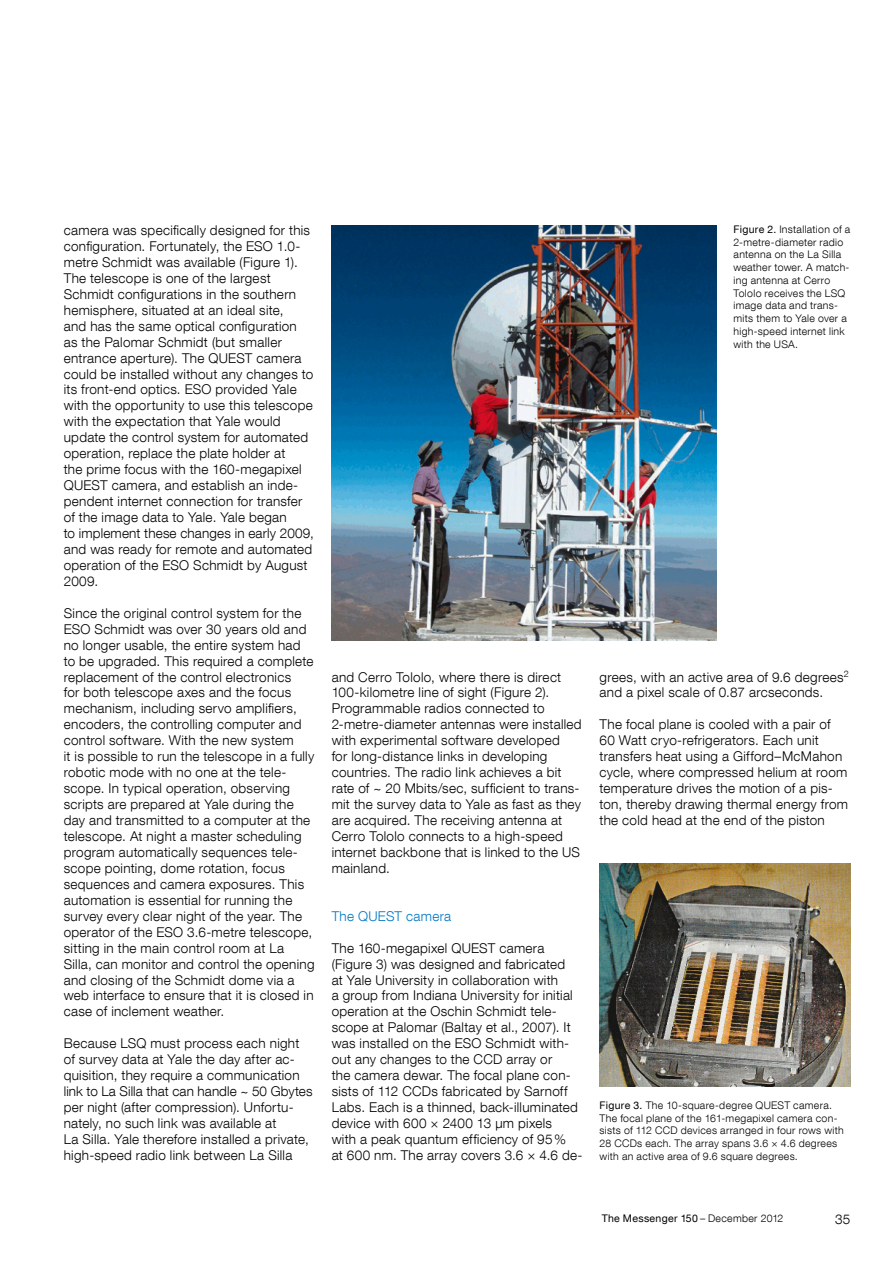
<style>
.page{position:relative;width:893px;height:1263px;background:#fff}
.page>*{position:absolute;margin:0;border:0;box-sizing:border-box;transform-origin:0 0}
._45_9pt{font:300 13.5px/15.9px "Helvetica Neue LT Com";letter-spacing:.02em;color:#000}
._45_9pt_blue{font:300 13.5px "Helvetica Neue LT Com";letter-spacing:.02em;color:#0077c1}
._45_7pt_ZA_3_mm{font:300 10.5px/12.8px "Helvetica Neue LT Com";letter-spacing:.03em;color:#000}
.t1{font:10.5px "Helvetica Neue LT Com";letter-spacing:.03em;color:#000}
.s1{font-weight:400}
.s2{font-weight:300}
</style>
<div class="page">
<img style="left:332px;top:225px;width:384px;height:415px">
<img style="left:600px;top:863px;width:250px;height:223px">
<p class="_45_9pt" style="left:64px;top:222px;width:252px">camera was specifically designed for this configuration. Fortunately, the ESO 1.0- metre Schmidt was available (Figure 1).<br>The telescope is one of the largest Schmidt configurations in the southern hemisphere, situated at an ideal site,<br>and has the same optical configuration as the Palomar Schmidt (but smaller entrance aperture). The QUEST camera could be installed without any changes to its front-end optics. ESO provided Yale with the opportunity to use this telescope with the expectation that Yale would update the control system for automated operation, replace the plate holder at<br>the prime focus with the 160-megapixel QUEST camera, and establish an inde&shy;pendent internet connection for transfer of the image data to Yale. Yale began<br>to implement these changes in early 2009, and was ready for remote and automated operation of the ESO Schmidt by August 2009.</p>
<p class="_45_9pt" style="left:64px;top:605px;width:252px">Since the original control system for the ESO Schmidt was over 30 years old and no longer usable, the entire system had to be upgraded. This required a complete replacement of the control electronics<br>for both telescope axes and the focus mechanism, including servo amplifiers, encoders, the controlling computer and control software. With the new system<br>it is possible to run the telescope in a fully robotic mode with no one at the tele&shy;scope. In typical operation, observing scripts are prepared at Yale during the day and transmitted to a computer at the telescope. At night a master scheduling program automatically sequences tele&shy;scope pointing, dome rotation, focus sequences and camera exposures. This automation is essential for running the survey every clear night of the year. The operator of the ESO 3.6-metre telescope, sitting in the main control room at La Silla, can monitor and control the opening and closing of the Schmidt dome via a web interface to ensure that it is closed in case of inclement weather.</p>
<p class="_45_9pt" style="left:64px;top:1035px;width:250px">Because LSQ must process each night of survey data at Yale the day after ac--- quisition, they require a communication link to La Silla that can handle ~ 50 Gbytes per night (after compression). Unfortu&shy;nately, no such link was available at<br>La Silla. Yale therefore installed a private, high-speed radio link between La Silla</p>
<p class="_45_9pt" style="left:332px;top:668px;width:251px">and Cerro Tololo, where there is direct 100-kilometre line of sight (Figure 2).<br>Programmable radios connected to 2-metre-diameter antennas were installed with experimental software developed<br>for long-distance links in developing countries. The radio link achieves a bit rate of ~ 20 Mbits/sec, sufficient to trans&shy;mit the survey data to Yale as fast as they are acquired. The receiving antenna at Cerro Tololo connects to a high-speed internet backbone that is linked to the US mainland.</p>
<p class="_45_9pt_blue" style="left:332px;top:908px;width:121px">The QUEST camera</p>
<p class="_45_9pt" style="left:332px;top:939px;width:249px">The 160-megapixel QUEST camera (Figure 3) was designed and fabricated at Yale University in collaboration with<br>a group from Indiana University for initial operation at the Oschin Schmidt tele&shy;scope at Palomar (Baltay et al., 2007). It was installed on the ESO Schmidt with&shy;out any changes to the CCD array or<br>the camera dewar. The focal plane con&shy;sists of 112 CCDs fabricated by Sarnoff Labs. Each is a thinned, back-illuminated device with 600 × 2400 13 μm pixels with a peak quantum efficiency of 95% at 600 nm. The array covers 3.6 × 4.6 de--</p>
<p class="_45_7pt_ZA_3_mm" style="left:733px;top:223px;width:118px"><span class="s1">Figure 2.</span> Installation of a<br>2-metre-diameter radio antenna on the La Silla weather tower. A match&shy;ing antenna at Cerro<br>Tololo receives the LSQ image data and trans&shy;mits them to Yale over a high-speed internet link with the USA.</p>
<p class="_45_9pt" style="left:600px;top:668px;width:251px">grees, with an active area of 9.6 degrees<sup>2 </sup>and a pixel scale of 0.87 arcseconds.</p>
<p class="_45_9pt" style="left:600px;top:716px;width:250px">The focal plane is cooled with a pair of 60 Watt cryo-refrigerators. Each unit transfers heat using a Gifford–McMahon cycle, where compressed helium at room temperature drives the motion of a pis&shy;ton, thereby drawing thermal energy from the cold head at the end of the piston</p>
<p class="_45_7pt_ZA_3_mm" style="left:600px;top:1098px;width:246px"><span class="s1">Figure 3.</span> The 10-square-degree QUEST camera.<br>The focal plane of the 161-megapixel camera con&shy;sists of 112 CCD devices arranged in four rows with 28 CCDs each. The array spans 3.6 × 4.6 degrees with an active area of 9.6 square degrees.</p>
<p class="t1" style="left:602px;top:1211px;width:183px">The Messenger 150 <span class="s2">– December 2012</span></p>
<p class="_45_9pt" style="left:835px;top:1211px;width:17px">35</p>
</div>
